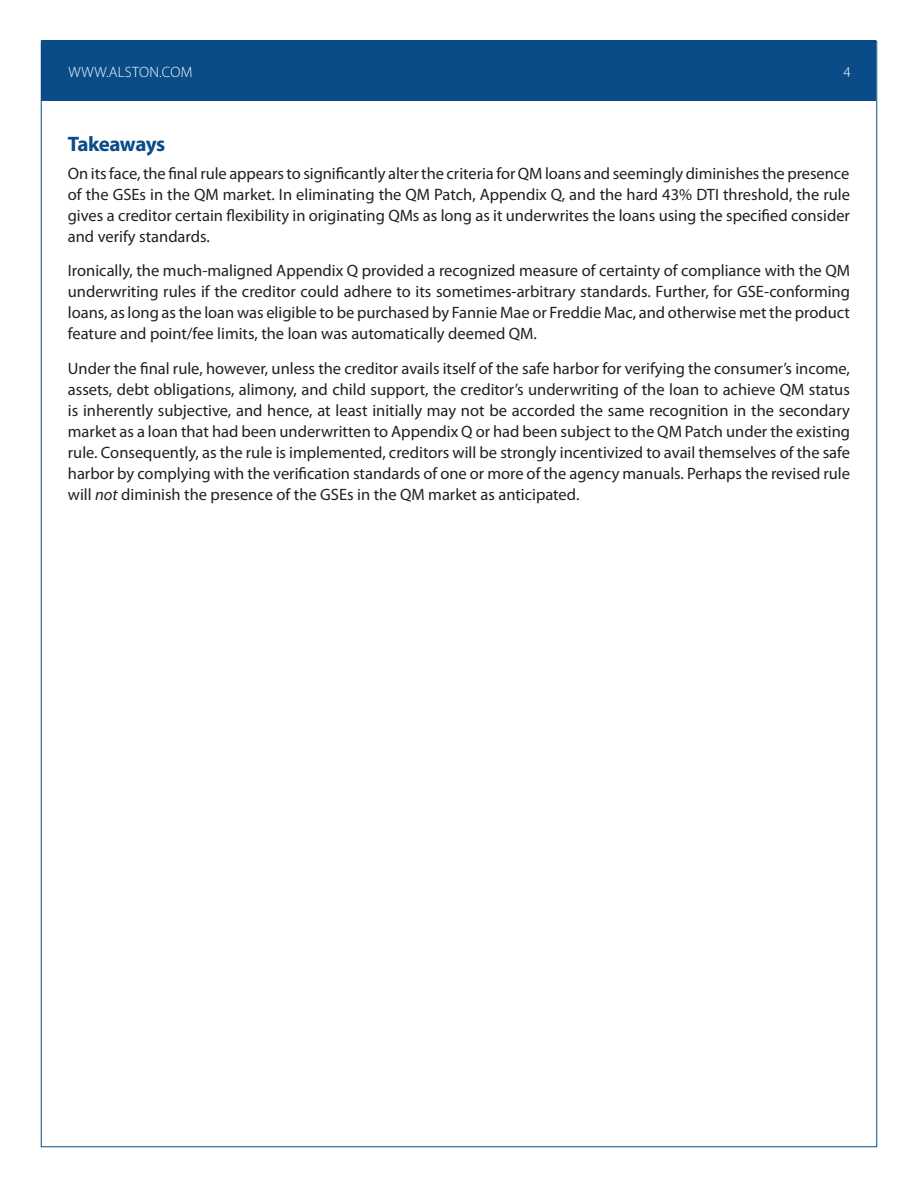
<style>
.page{position:relative;width:918px;height:1188px;background:#fff}
.page>*{position:absolute;margin:0;border:0;box-sizing:border-box;transform-origin:0 0}
.t1{font:700 21px "Myriad Pro";letter-spacing:-.03em;color:#0a4c88}
.t2{font:16.5px/21px "Myriad Pro";color:#231f20;text-align:justify}
.t3{font:300 15px "Myriad Pro";letter-spacing:.02em;color:#fff}
.s1{font-style:italic}
</style>
<div class="page">
<div style="left:42px;top:40px;width:834px;height:61px;background:#0a4c88"></div>
<p class="t3" style="left:68px;top:63px;width:126px">WWW.ALSTON.COM</p>
<p class="t3" style="left:843px;top:63px;width:9px">4</p>
<p class="t1" style="left:68px;top:130px;width:99px">Takeaways</p>
<p class="t2" style="left:68px;top:162px;width:784px">On its face, the final rule appears to significantly alter the criteria for QM loans and seemingly diminishes the presence of the GSEs in the QM market. In eliminating the QM Patch, Appendix Q, and the hard 43% DTI threshold, the rule gives a creditor certain flexibility in originating QMs as long as it underwrites the loans using the specified consider and verify standards.</p>
<p class="t2" style="left:68px;top:260px;width:784px">Ironically, the much-maligned Appendix Q provided a recognized measure of certainty of compliance with the QM underwriting rules if the creditor could adhere to its sometimes-arbitrary standards. Further, for GSE-conforming loans, as long as the loan was eligible to be purchased by Fannie Mae or Freddie Mac, and otherwise met the product feature and point/fee limits, the loan was automatically deemed QM.</p>
<p class="t2" style="left:68px;top:357px;width:784px">Under the final rule, however, unless the creditor avails itself of the safe harbor for verifying the consumer’s income, assets, debt obligations, alimony, and child support, the creditor’s underwriting of the loan to achieve QM status is inherently subjective, and hence, at least initially may not be accorded the same recognition in the secondary market as a loan that had been underwritten to Appendix Q or had been subject to the QM Patch under the existing rule. Consequently, as the rule is implemented, creditors will be strongly incentivized to avail themselves of the safe harbor by complying with the verification standards of one or more of the agency manuals. Perhaps the revised rule will <span class="s1">not</span> diminish the presence of the GSEs in the QM market as anticipated.</p>
</div>
